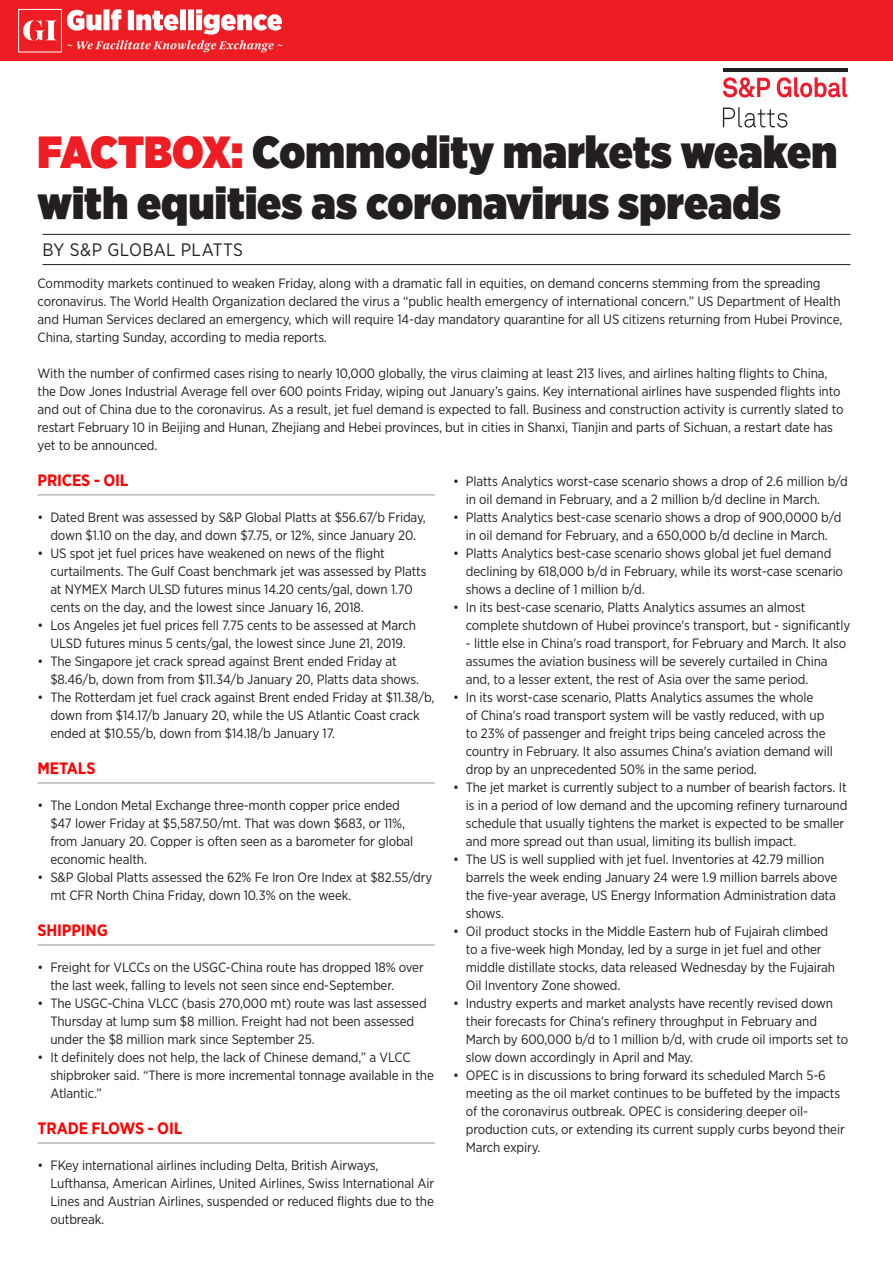
<style>
.page{position:relative;width:893px;height:1263px;background:#fff}
.page>*{position:absolute;margin:0;border:0;box-sizing:border-box;transform-origin:0 0}
.Bodytext{font:900 45px/51px "Gotham Narrow";color:#231f20}
.Bodytext-2{font:18px "Gotham Narrow";letter-spacing:.015em;color:#231f20}
.Bodytext-3{font:700 16.5px "Gotham Narrow";letter-spacing:-.01em;color:#f00}
.Bodytext-4{font:13.5px/18px "Gotham Narrow";letter-spacing:-.01em;color:#231f20}
.s1{color:#ee1d23}
</style>
<div class="page">
<div style="left:0;top:0;width:893px;height:61px;background:#ee1d23"></div>
<hr style="left:38px;top:495px;width:397px;height:1px;background:#939598">
<hr style="left:38px;top:783px;width:397px;height:1px;background:#939598">
<hr style="left:38px;top:945px;width:397px;height:1px;background:#939598">
<hr style="left:38px;top:1143px;width:397px;height:1px;background:#939598">
<svg style="left:67px;top:9px;width:216px;height:43px"></svg>
<div style="left:18px;top:9px;width:44px;height:43px;background:#ee1d23;border:1px solid #fff"></div>
<svg style="left:23px;top:20px;width:34px;height:21px"></svg>
<hr style="left:43px;top:234px;width:807px;height:1px;background:#231f20">
<hr style="left:43px;top:264px;width:807px;height:1px;background:#231f20">
<svg style="left:723px;top:107px;width:64px;height:21px"></svg>
<svg style="left:723px;top:77px;width:47px;height:21px"></svg>
<svg style="left:777px;top:77px;width:70px;height:21px"></svg>
<hr style="left:723px;top:68px;width:124px;height:4px;background:#231f20">
<p class="Bodytext" style="left:38px;top:126px;width:801px"><span class="s1">FACTBOX:</span> Commodity markets weaken with equities as coronavirus spreads</p>
<p class="Bodytext-2" style="left:43px;top:238px;width:202px">BY S&amp;P GLOBAL PLATTS</p>
<p class="Bodytext-4" style="left:38px;top:274px;width:806px">Commodity markets continued to weaken Friday, along with a dramatic fall in equities, on demand concerns stemming from the spreading coronavirus. The World Health Organization declared the virus a “public health emergency of international concern.” US Department of Health and Human Services declared an emergency, which will require 14-day mandatory quarantine for all US citizens returning from Hubei Province, China, starting Sunday, according to media reports.</p>
<p class="Bodytext-4" style="left:38px;top:364px;width:807px">With the number of confirmed cases rising to nearly 10,000 globally, the virus claiming at least 213 lives, and airlines halting flights to China, the Dow Jones Industrial Average fell over 600 points Friday, wiping out January’s gains. Key international airlines have suspended flights into and out of China due to the coronavirus. As a result, jet fuel demand is expected to fall. Business and construction activity is currently slated to restart February 10 in Beijing and Hunan, Zhejiang and Hebei provinces, but in cities in Shanxi, Tianjin and parts of Sichuan, a restart date has yet to be announced.</p>
<p class="Bodytext-3" style="left:38px;top:470px;width:92px">PRICES - OIL</p>
<p class="Bodytext-4" style="left:38px;top:508px;width:390px;text-align:center">• Dated Brent was assessed by S&amp;P Global Platts at $56.67/b Friday, down $1.10 on the day, and down $7.75, or 12%, since January 20.</p>
<p class="Bodytext-4" style="left:50px;top:544px;width:378px;text-indent:-13px">• US spot jet fuel prices have weakened on news of the flight curtailments. The Gulf Coast benchmark jet was assessed by Platts at NYMEX March ULSD futures minus 14.20 cents/gal, down 1.70 cents on the day, and the lowest since January 16, 2018.</p>
<p class="Bodytext-4" style="left:38px;top:616px;width:380px;text-align:center">• Los Angeles jet fuel prices fell 7.75 cents to be assessed at March<br>ULSD futures minus 5 cents/gal, the lowest since June 21, 2019.</p>
<p class="Bodytext-4" style="left:50px;top:652px;width:370px;text-indent:-13px">• The Singapore jet crack spread against Brent ended Friday at $8.46/b, down from from $11.34/b January 20, Platts data shows.</p>
<p class="Bodytext-4" style="left:50px;top:688px;width:386px;text-indent:-13px">• The Rotterdam jet fuel crack against Brent ended Friday at $11.38/b, down from $14.17/b January 20, while the US Atlantic Coast crack ended at $10.55/b, down from $14.18/b January 17.</p>
<p class="Bodytext-3" style="left:38px;top:758px;width:59px">METALS</p>
<p class="Bodytext-4" style="left:50px;top:796px;width:365px;text-indent:-13px">• The London Metal Exchange three-month copper price ended $47 lower Friday at $5,587.50/mt. That was down $683, or 11%, from January 20. Copper is often seen as a barometer for global economic health.</p>
<p class="Bodytext-4" style="left:50px;top:868px;width:384px;text-indent:-13px">• S&amp;P Global Platts assessed the 62% Fe Iron Ore Index at $82.55/dry mt CFR North China Friday, down 10.3% on the week.</p>
<p class="Bodytext-3" style="left:38px;top:920px;width:72px">SHIPPING</p>
<p class="Bodytext-4" style="left:50px;top:958px;width:375px;text-indent:-13px">• Freight for VLCCs on the USGC-China route has dropped 18% over the last week, falling to levels not seen since end-September.</p>
<p class="Bodytext-4" style="left:50px;top:994px;width:378px;text-indent:-13px">• The USGC-China VLCC (basis 270,000 mt) route was last assessed<br>Thursday at lump sum $8 million. Freight had not been assessed under the $8 million mark since September 25.</p>
<p class="Bodytext-4" style="left:50px;top:1048px;width:385px;text-indent:-13px">• It definitely does not help, the lack of Chinese demand,” a VLCC shipbroker said. “There is more incremental tonnage available in the<br>Atlantic.”</p>
<p class="Bodytext-3" style="left:38px;top:1118px;width:146px">TRADE FLOWS - OIL</p>
<p class="Bodytext-4" style="left:50px;top:1156px;width:385px;text-indent:-13px">• FKey international airlines including Delta, British Airways, Lufthansa, American Airlines, United Airlines, Swiss International Air Lines and Austrian Airlines, suspended or reduced flights due to the outbreak.</p>
<p class="Bodytext-4" style="left:466px;top:472px;width:384px;text-indent:-13px">• Platts Analytics worst-case scenario shows a drop of 2.6 million b/d in oil demand in February, and a 2 million b/d decline in March.</p>
<p class="Bodytext-4" style="left:453px;top:508px;width:390px;text-align:center">• Platts Analytics best-case scenario shows a drop of 900,0000 b/d in oil demand for February, and a 650,000 b/d decline in March.</p>
<p class="Bodytext-4" style="left:466px;top:544px;width:379px;text-indent:-13px">• Platts Analytics best-case scenario shows global jet fuel demand declining by 618,000 b/d in February, while its worst-case scenario shows a decline of 1 million b/d.</p>
<p class="Bodytext-4" style="left:466px;top:598px;width:386px;text-indent:-13px">• In its best-case scenario, Platts Analytics assumes an almost complete shutdown of Hubei province's transport, but - significantly</p>
<p class="Bodytext-4" style="left:466px;top:634px;width:382px">- little else in China's road transport, for February and March. It also assumes the aviation business will be severely curtailed in China and, to a lesser extent, the rest of Asia over the same period.</p>
<p class="Bodytext-4" style="left:466px;top:688px;width:369px;text-indent:-13px">• In its worst-case scenario, Platts Analytics assumes the whole<br>of China's road transport system will be vastly reduced, with up to 23% of passenger and freight trips being canceled across the country in February. It also assumes China's aviation demand will drop by an unprecedented 50% in the same period.</p>
<p class="Bodytext-4" style="left:466px;top:778px;width:383px;text-indent:-13px">• The jet market is currently subject to a number of bearish factors. It is in a period of low demand and the upcoming refinery turnaround schedule that usually tightens the market is expected to be smaller and more spread out than usual, limiting its bullish impact.</p>
<p class="Bodytext-4" style="left:466px;top:850px;width:373px;text-indent:-13px">• The US is well supplied with jet fuel. Inventories at 42.79 million barrels the week ending January 24 were 1.9 million barrels above the five-year average, US Energy Information Administration data shows.</p>
<p class="Bodytext-4" style="left:466px;top:922px;width:371px;text-indent:-13px">• Oil product stocks in the Middle Eastern hub of Fujairah climbed to a five-week high Monday, led by a surge in jet fuel and other middle distillate stocks, data released Wednesday by the Fujairah Oil Inventory Zone showed.</p>
<p class="Bodytext-4" style="left:466px;top:994px;width:384px;text-indent:-13px">• Industry experts and market analysts have recently revised down their forecasts for China's refinery throughput in February and March by 600,000 b/d to 1 million b/d, with crude oil imports set to slow down accordingly in April and May.</p>
<p class="Bodytext-4" style="left:466px;top:1066px;width:380px;text-indent:-13px">• OPEC is in discussions to bring forward its scheduled March 5-6 meeting as the oil market continues to be buffeted by the impacts of the coronavirus outbreak. OPEC is considering deeper oil&shy;production cuts, or extending its current supply curbs beyond their March expiry.</p>
</div>
